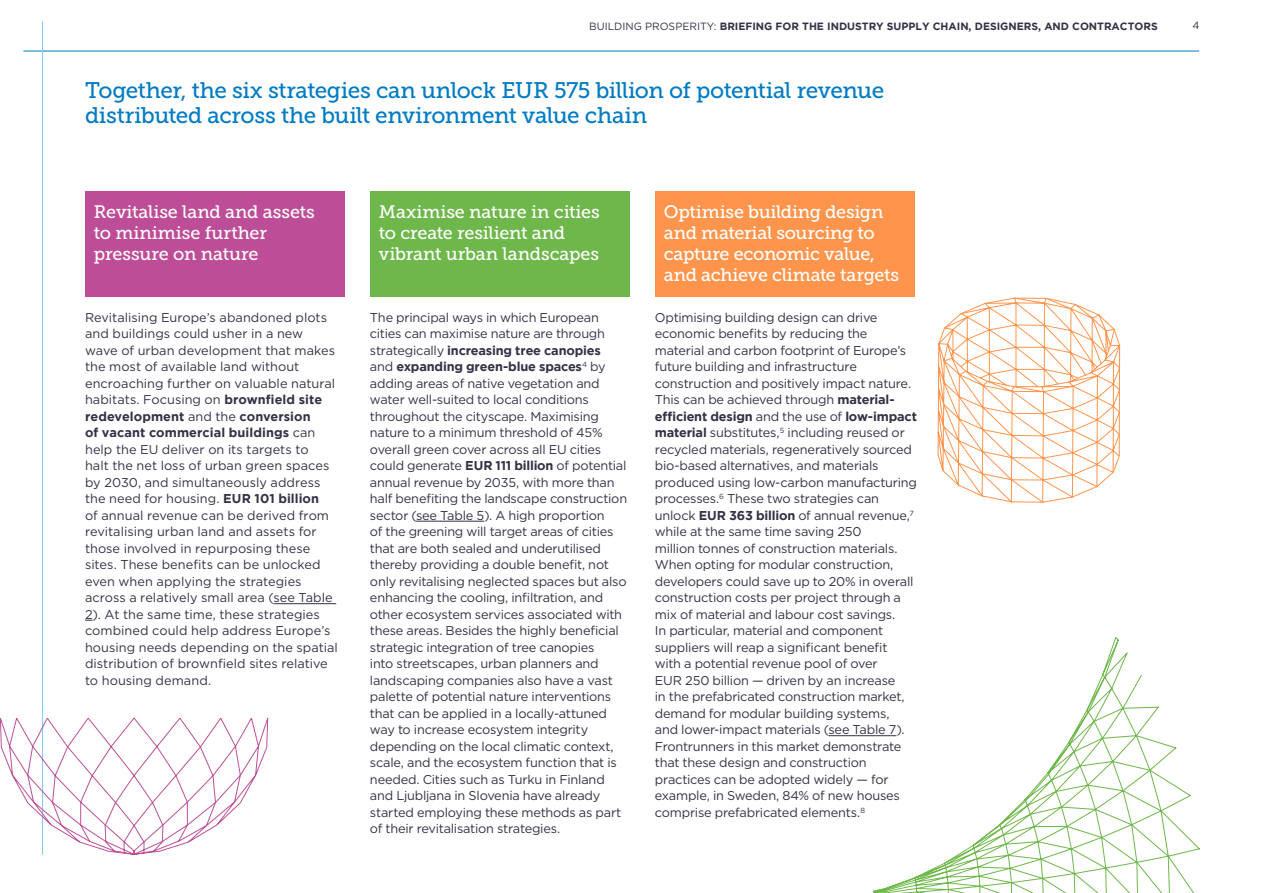
<style>
.page{position:relative;width:1263px;height:893px;background:#fff}
.page>*{position:absolute;margin:0;border:0;box-sizing:border-box;transform-origin:0 0}
.t1{font:22.5px/25.5px "Museo Slab 500";letter-spacing:-.02em;color:#007bc3}
.t2{font:18px/21px "Museo Slab 500";letter-spacing:-.01em;color:#fff}
.t3{font:12.75px/16.5px "Gotham";letter-spacing:-.015em;color:#363045}
.t4{font:12.75px/16.5px "Gotham";letter-spacing:.005em;color:#363045}
.t5{font:700 10.5px "Gotham";color:#363045}
.t6{font:10.5px "Gotham";color:#363045}
.s1{font-weight:400}
.s2{font-weight:700}
</style>
<div class="page">
<hr style="left:23px;top:51px;width:1176px;height:1px;background:#007bc3">
<hr style="left:42px;top:21px;width:1px;height:834px;background:#7ccef5">
<div style="left:370px;top:191px;width:259px;height:105px;background:#6eb74a"></div>
<div style="left:655px;top:191px;width:259px;height:105px;background:#ff954d"></div>
<hr style="left:273px;top:603px;width:63px;height:1px;background:#363045">
<hr style="left:416px;top:521px;width:68px;height:1px;background:#363045">
<hr style="left:828px;top:735px;width:68px;height:1px;background:#363045">
<div style="left:85px;top:191px;width:259px;height:105px;background:#bd4d97"></div>
<svg style="left:937px;top:297px;width:184px;height:206px"></svg>
<svg style="left:0;top:717px;width:269px;height:138px"></svg>
<svg style="left:873px;top:637px;width:327px;height:256px"></svg>
<p class="t5" style="left:589px;top:20px;width:570px"><span class="s1">BUILDING PROSPERITY:</span> BRIEFING FOR THE INDUSTRY SUPPLY CHAIN, DESIGNERS, AND CONTRACTORS</p>
<p class="t6" style="left:1192px;top:18px;width:9px">4</p>
<h1 class="t1" style="left:85px;top:77px;width:801px">Together, the six strategies can unlock EUR 575 billion of potential revenue distributed across the built environment value chain</h1>
<h2 class="t2" style="left:94px;top:201px;width:222px">Revitalise land and assets to minimise further pressure on nature</h2>
<h2 class="t2" style="left:379px;top:202px;width:222px">Maximise nature in cities to create resilient and vibrant urban landscapes</h2>
<h2 class="t2" style="left:664px;top:202px;width:237px">Optimise building design and material sourcing to capture economic value, and achieve climate targets</h2>
<p class="t4" style="left:85px;top:309px;width:254px">Revitalising Europe’s abandoned plots and buildings could usher in a new wave of urban development that makes the most of available land without encroaching further on valuable natural habitats. Focusing on <span class="s2">brownfield site redevelopment</span> and the <span class="s2">conversion<br>of vacant commercial buildings</span> can help the EU deliver on its targets to<br>halt the net loss of urban green spaces by 2030, and simultaneously address the need for housing. <span class="s2">EUR 101 billion<br></span>of annual revenue can be derived from revitalising urban land and assets for those involved in repurposing these sites. These benefits can be unlocked even when applying the strategies across a relatively small area (see Table 2). At the same time, these strategies combined could help address Europe’s housing needs depending on the spatial distribution of brownfield sites relative to housing demand.</p>
<p class="t3" style="left:370px;top:309px;width:259px">The principal ways in which European cities can maximise nature are through strategically <span class="s2">increasing tree canopies </span>and <span class="s2">expanding green-blue spaces</span><sup>4</sup> by adding areas of native vegetation and water well-suited to local conditions throughout the cityscape. Maximising nature to a minimum threshold of 45% overall green cover across all EU cities could generate <span class="s2">EUR 111 billion</span> of potential annual revenue by 2035, with more than half benefiting the landscape construction sector (see Table 5). A high proportion<br>of the greening will target areas of cities that are both sealed and underutilised thereby providing a double benefit, not only revitalising neglected spaces but also enhancing the cooling, infiltration, and other ecosystem services associated with these areas. Besides the highly beneficial strategic integration of tree canopies<br>into streetscapes, urban planners and landscaping companies also have a vast palette of potential nature interventions that can be applied in a locally-attuned way to increase ecosystem integrity depending on the local climatic context, scale, and the ecosystem function that is needed. Cities such as Turku in Finland and Ljubljana in Slovenia have already started employing these methods as part of their revitalisation strategies.</p>
<p class="t3" style="left:655px;top:309px;width:264px">Optimising building design can drive economic benefits by reducing the material and carbon footprint of Europe’s future building and infrastructure construction and positively impact nature.<br>This can be achieved through <span class="s2">material&shy;efficient design</span> and the use of <span class="s2">low-impact material</span> substitutes,<sup>5</sup> including reused or recycled materials, regeneratively sourced bio-based alternatives, and materials produced using low-carbon manufacturing processes.<sup>6</sup> These two strategies can unlock <span class="s2">EUR 363 billion</span> of annual revenue,<sup>7 </sup>while at the same time saving 250<br>million tonnes of construction materials.<br>When opting for modular construction, developers could save up to 20% in overall construction costs per project through a mix of material and labour cost savings.<br>In particular, material and component suppliers will reap a significant benefit<br>with a potential revenue pool of over<br>EUR 250 billion — driven by an increase<br>in the prefabricated construction market, demand for modular building systems,<br>and lower-impact materials (see Table 7).<br>Frontrunners in this market demonstrate that these design and construction practices can be adopted widely — for example, in Sweden, 84% of new houses comprise prefabricated elements.<sup>8</sup></p>
</div>
